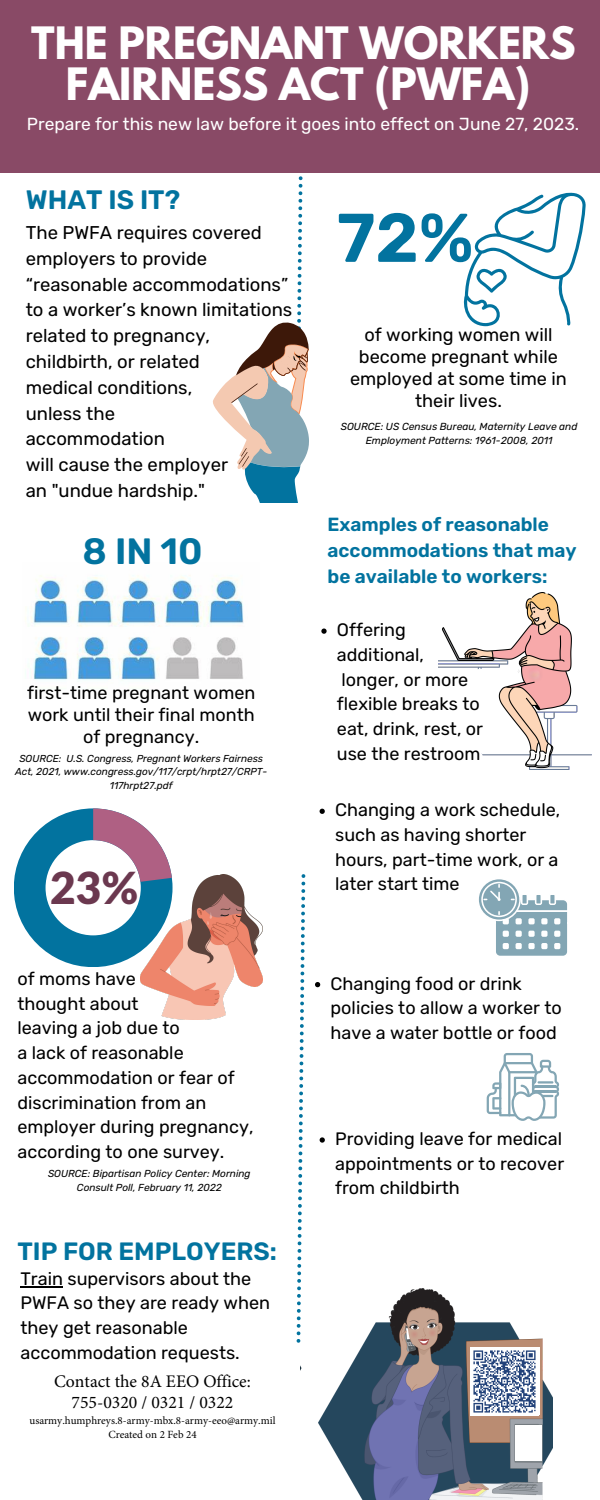
<style>
.page{position:relative;width:600px;height:1500px;background:#fff}
.page>*{position:absolute;margin:0;border:0;box-sizing:border-box;transform-origin:0 0}
.t1{font:600 68.7px "Rubik";color:#02739f}
.t2{font:900 44.3px "Lato Latin";color:#6b384f}
.t3{font:700 39.5px/40.7px "League Spartan";color:#fff;text-align:center}
.t4{font:600 36.6px "Rubik";color:#02739f}
.t5{font:600 26.7px "Rubik";color:#02739f}
.t6{font:600 25.1px "Rubik";color:#02739f}
.t7{font:600 19px/26.2px "Rubik";color:#02739f}
.t8{font:18.5px/25.8px "Rubik";color:#000}
.t9{font:18.1px/24.8px "Rubik";color:#000}
.t10{font:18px/24.8px "Rubik";color:#000}
.t11{font:17.7px/21.3px "Minion Pro";color:#000;text-align:center}
.t12{font:17.4px "Rubik";color:#fff}
.t13{font:11px/13.1px "Minion Pro";color:#000;text-align:center}
.t14{font:italic 10.2px/14.2px "Rubik";color:#000;text-align:center}
.t15{font:italic 10.1px/13.5px "Rubik";color:#000;text-align:center}
</style>
<div class="page">
<div style="left:0;top:0;width:600px;height:173px;background:#894a66"></div>
<svg style="left:213px;top:176px;width:96px;height:327px"></svg>
<div style="left:281px;top:356px;width:10px;height:9px;background:#f4c9b1;border-radius:50%"></div>
<img style="left:25px;top:575px;width:219px;height:105px">
<svg style="left:14px;top:808px;width:158px;height:159px"></svg>
<img style="left:141px;top:874px;width:121px;height:146px">
<svg style="left:297px;top:874px;width:8px;height:469px"></svg>
<hr style="left:20px;top:1286px;width:43px;height:2px;background:#000">
<svg style="left:463px;top:192px;width:123px;height:134px"></svg>
<svg style="left:487px;top:1053px;width:72px;height:68px"></svg>
<svg style="left:478px;top:879px;width:90px;height:77px"></svg>
<svg style="left:321px;top:629px;width:6px;height:5px"></svg>
<img style="left:438px;top:592px;width:154px;height:177px">
<svg style="left:320px;top:809px;width:5px;height:5px"></svg>
<svg style="left:315px;top:982px;width:5px;height:5px"></svg>
<svg style="left:320px;top:1137px;width:5px;height:6px"></svg>
<img style="left:301px;top:1269px;width:251px;height:231px">
<div style="left:470px;top:1348px;width:69px;height:67px;background:#fff"></div>
<img style="left:473px;top:1350px;width:63px;height:63px">
<div style="left:515px;top:1425px;width:27px;height:36px;background:#fff"></div>
<h1 class="t3" style="left:31px;top:28px;width:546px">THE PREGNANT WORKERS<br>FAIRNESS ACT (PWFA)</h1>
<p class="t12" style="left:27px;top:114px;width:554px">Prepare for this new law before it goes into effect on June 27, 2023.</p>
<p class="t5" style="left:26px;top:184px;width:156px">WHAT IS IT?</p>
<p class="t8" style="left:26px;top:220px;width:268px">The PWFA requires covered employers to provide “reasonable accommodations” to a worker’s known limitations related to pregnancy, childbirth, or related</p>
<p class="t8" style="left:26px;top:375px;width:168px">medical conditions,</p>
<p class="t8" style="left:26px;top:400px;width:91px">unless the</p>
<p class="t8" style="left:26px;top:426px;width:141px">accommodation</p>
<p class="t8" style="left:26px;top:452px;width:204px">will cause the employer</p>
<p class="t8" style="left:26px;top:478px;width:181px">an "undue hardship."</p>
<p class="t4" style="left:83px;top:530px;width:122px">8 IN 10</p>
<p class="t10" style="left:27px;top:682px;width:230px;line-height:21.8px;text-align:center">first-time pregnant women work until their final month of pregnancy.</p>
<p class="t15" style="left:15px;top:751px;width:254px">SOURCE: U.S. Congress, Pregnant Workers Fairness<br>Act, 2021, www.congress.gov/117/crpt/hrpt27/CRPT-<br>117hrpt27.pdf</p>
<p class="t2" style="left:50px;top:868px;width:90px">23%</p>
<p class="t10" style="left:17px;top:966px;width:120px">of moms have</p>
<p class="t10" style="left:17px;top:991px;width:123px">thought about</p>
<p class="t10" style="left:17px;top:1016px;width:164px">leaving a job due to</p>
<p class="t10" style="left:17px;top:1041px;width:237px">a lack of reasonable accommodation or fear of discrimination from an employer during pregnancy, according to one survey.</p>
<p class="t15" style="left:48px;top:1167px;width:204px">SOURCE: Bipartisan Policy Center: Morning<br>Consult Poll, February 11, 2022</p>
<p class="t6" style="left:17px;top:1237px;width:261px">TIP FOR EMPLOYERS:</p>
<p class="t9" style="left:20px;top:1266px;width:251px">Train supervisors about the<br>PWFA so they are ready when they get reasonable accommodation requests.</p>
<p class="t11" style="left:54px;top:1371px;width:198px">Contact the 8A EEO Office:<br>755-0320 / 0321 / 0322</p>
<p class="t13" style="left:30px;top:1414px;width:247px">usarmy.humphreys.8-army-mbx.8-army-eeo@army.mil<br>Created on 2 Feb 24</p>
<p class="t1" style="left:337px;top:198px;width:138px">72%</p>
<p class="t9" style="left:350px;top:324px;width:218px;line-height:21.8px;text-align:center">of working women will become pregnant while employed at some time in their lives.</p>
<p class="t14" style="left:341px;top:419px;width:238px">SOURCE: US Census Bureau, Maternity Leave and<br>Employment Patterns: 1961-2008, 2011</p>
<p class="t7" style="left:328px;top:511px;width:251px">Examples of reasonable accommodations that may be available to workers:</p>
<p class="t10" style="left:337px;top:617px;width:148px">Offering additional, longer, or more flexible breaks to eat, drink, rest, or use the restroom</p>
<p class="t10" style="left:335px;top:798px;width:227px">Changing a work schedule, such as having shorter hours, part-time work, or a later start time</p>
<p class="t10" style="left:331px;top:971px;width:233px">Changing food or drink policies to allow a worker to have a water bottle or food</p>
<p class="t10" style="left:335px;top:1126px;width:230px;text-align:justify">Providing leave for medical appointments or to recover from childbirth</p>
</div>
